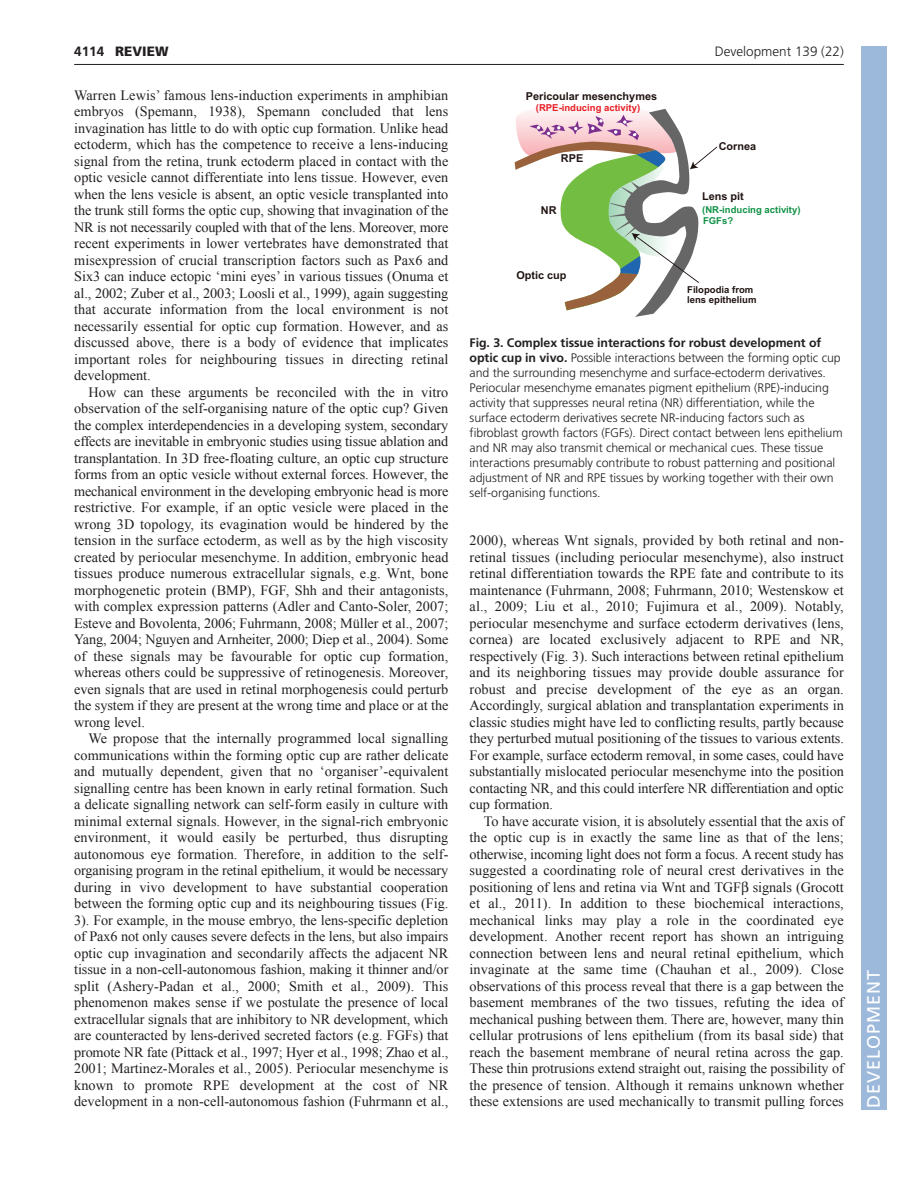
<style>
.page{position:relative;width:918px;height:1188px;background:#fff}
.page>*{position:absolute;margin:0;border:0;box-sizing:border-box;transform-origin:0 0}
.t1{font:18px "Frutiger LT Std";letter-spacing:.055em;color:#fff}
.t2{font:14.25px/16.5px "Times New Roman";color:#231f20;text-align:justify}
.t3{font:300 13.5px "Frutiger";color:#231f20}
.t4{font:900 13.5px "Frutiger LT Std";color:#231f20}
.t5{font:700 13.5px "Frutiger LT Std";color:#231f20}
.t6{font:300 12.3px/15px "Frutiger";letter-spacing:-.005em;color:#231f20}
.t7{font:700 10.95px "Arial";color:#201412}
.t8{font:700 9.6px/10.1px "Arial";color:#201412}
.t9{font:700 9.6px "Arial";color:#109246}
.t10{font:700 9.6px "Arial";color:#e71e24}
.s1{font-weight:700}
</style>
<div class="page">
<hr style="left:74px;top:64px;width:770px;height:1px;background:#231f20">
<svg style="left:515px;top:109px;width:202px;height:208px"></svg>
<div style="left:861px;top:46px;width:25px;height:1064px;background:#9cb9db"></div>
<p class="t4" style="left:115px;top:46px;width:55px">REVIEW</p>
<p class="t3" style="left:715px;top:46px;width:131px">Development 139 (22)</p>
<p class="t7" style="left:526px;top:92px;width:133px">Pericoular mesenchymes</p>
<p class="t5" style="left:74px;top:46px;width:32px">4114</p>
<p class="t2" style="left:74px;top:87px;width:376px">Warren Lewis’ famous lens-induction experiments in amphibian embryos (Spemann, 1938), Spemann concluded that lens invagination has little to do with optic cup formation. Unlike head ectoderm, which has the competence to receive a lens-inducing signal from the retina, trunk ectoderm placed in contact with the optic vesicle cannot differentiate into lens tissue. However, even when the lens vesicle is absent, an optic vesicle transplanted into the trunk still forms the optic cup, showing that invagination of the NR is not necessarily coupled with that of the lens. Moreover, more recent experiments in lower vertebrates have demonstrated that misexpression of crucial transcription factors such as Pax6 and Six3 can induce ectopic ‘mini eyes’ in various tissues (Onuma et al., 2002; Zuber et al., 2003; Loosli et al., 1999), again suggesting that accurate information from the local environment is not necessarily essential for optic cup formation. However, and as discussed above, there is a body of evidence that implicates important roles for neighbouring tissues in directing retinal development.</p>
<p class="t2" style="left:74px;top:384px;width:376px;text-indent:14px">How can these arguments be reconciled with the in vitro observation of the self-organising nature of the optic cup? Given the complex interdependencies in a developing system, secondary effects are inevitable in embryonic studies using tissue ablation and transplantation. In 3D free-floating culture, an optic cup structure forms from an optic vesicle without external forces. However, the mechanical environment in the developing embryonic head is more restrictive. For example, if an optic vesicle were placed in the wrong 3D topology, its evagination would be hindered by the tension in the surface ectoderm, as well as by the high viscosity created by periocular mesenchyme. In addition, embryonic head tissues produce numerous extracellular signals, e.g. Wnt, bone morphogenetic protein (BMP), FGF, Shh and their antagonists, with complex expression patterns (Adler and Canto-Soler, 2007; Esteve and Bovolenta, 2006; Fuhrmann, 2008; Müller et al., 2007; Yang, 2004; Nguyen and Arnheiter, 2000; Diep et al., 2004). Some of these signals may be favourable for optic cup formation, whereas others could be suppressive of retinogenesis. Moreover, even signals that are used in retinal morphogenesis could perturb the system if they are present at the wrong time and place or at the wrong level.</p>
<p class="t2" style="left:74px;top:730px;width:376px;text-indent:14px">We propose that the internally programmed local signalling communications within the forming optic cup are rather delicate and mutually dependent, given that no ‘organiser’-equivalent signalling centre has been known in early retinal formation. Such a delicate signalling network can self-form easily in culture with minimal external signals. However, in the signal-rich embryonic environment, it would easily be perturbed, thus disrupting autonomous eye formation. Therefore, in addition to the self&shy;organising program in the retinal epithelium, it would be necessary during in vivo development to have substantial cooperation between the forming optic cup and its neighbouring tissues (Fig.<br>3). For example, in the mouse embryo, the lens-specific depletion of Pax6 not only causes severe defects in the lens, but also impairs optic cup invagination and secondarily affects the adjacent NR tissue in a non-cell-autonomous fashion, making it thinner and/or split (Ashery-Padan et al., 2000; Smith et al., 2009). This phenomenon makes sense if we postulate the presence of local extracellular signals that are inhibitory to NR development, which are counteracted by lens-derived secreted factors (e.g. FGFs) that promote NR fate (Pittack et al., 1997; Hyer et al., 1998; Zhao et al., 2001; Martinez-Morales et al., 2005). Periocular mesenchyme is known to promote RPE development at the cost of NR development in a non-cell-autonomous fashion (Fuhrmann et al.,</p>
<p class="t10" style="left:536px;top:104px;width:106px">(RPE-inducing activity)</p>
<p class="t7" style="left:719px;top:142px;width:39px">Cornea</p>
<p class="t7" style="left:561px;top:154px;width:24px">RPE</p>
<p class="t7" style="left:702px;top:192px;width:43px">Lens pit</p>
<p class="t9" style="left:702px;top:206px;width:100px">(NR-inducing activity)</p>
<p class="t7" style="left:541px;top:206px;width:17px">NR</p>
<p class="t9" style="left:703px;top:217px;width:32px">FGFs?</p>
<p class="t7" style="left:516px;top:272px;width:52px">Optic cup</p>
<p class="t8" style="left:687px;top:285px;width:71px">Filopodia from lens epithelium</p>
<p class="t6" style="left:470px;top:336px;width:375px"><span class="s1">Fig. 3. Complex tissue interactions for robust development of optic cup in vivo.</span> Possible interactions between the forming optic cup and the surrounding mesenchyme and surface-ectoderm derivatives.<br>Periocular mesenchyme emanates pigment epithelium (RPE)-inducing activity that suppresses neural retina (NR) differentiation, while the surface ectoderm derivatives secrete NR-inducing factors such as fibroblast growth factors (FGFs). Direct contact between lens epithelium and NR may also transmit chemical or mechanical cues. These tissue interactions presumably contribute to robust patterning and positional adjustment of NR and RPE tissues by working together with their own self-organising functions.</p>
<p class="t2" style="left:470px;top:532px;width:376px">2000), whereas Wnt signals, provided by both retinal and non&shy;retinal tissues (including periocular mesenchyme), also instruct retinal differentiation towards the RPE fate and contribute to its maintenance (Fuhrmann, 2008; Fuhrmann, 2010; Westenskow et al., 2009; Liu et al., 2010; Fujimura et al., 2009). Notably, periocular mesenchyme and surface ectoderm derivatives (lens, cornea) are located exclusively adjacent to RPE and NR, respectively (Fig. 3). Such interactions between retinal epithelium and its neighboring tissues may provide double assurance for robust and precise development of the eye as an organ.<br>Accordingly, surgical ablation and transplantation experiments in classic studies might have led to conflicting results, partly because they perturbed mutual positioning of the tissues to various extents.<br>For example, surface ectoderm removal, in some cases, could have substantially mislocated periocular mesenchyme into the position contacting NR, and this could interfere NR differentiation and optic cup formation.</p>
<p class="t2" style="left:470px;top:813px;width:376px;text-indent:14px">To have accurate vision, it is absolutely essential that the axis of the optic cup is in exactly the same line as that of the lens; otherwise, incoming light does not form a focus. A recent study has suggested a coordinating role of neural crest derivatives in the positioning of lens and retina via Wnt and TGF signals (Grocott et al., 2011). In addition to these biochemical interactions, mechanical links may play a role in the coordinated eye development. Another recent report has shown an intriguing connection between lens and neural retinal epithelium, which invaginate at the same time (Chauhan et al., 2009). Close observations of this process reveal that there is a gap between the basement membranes of the two tissues, refuting the idea of mechanical pushing between them. There are, however, many thin cellular protrusions of lens epithelium (from its basal side) that reach the basement membrane of neural retina across the gap.<br>These thin protrusions extend straight out, raising the possibility of the presence of tension. Although it remains unknown whether these extensions are used mechanically to transmit pulling forces</p>
<p class="t1" style="left:863px;top:1108px;width:140px;rotate:-90deg">DEVELOPMENT</p>
</div>
